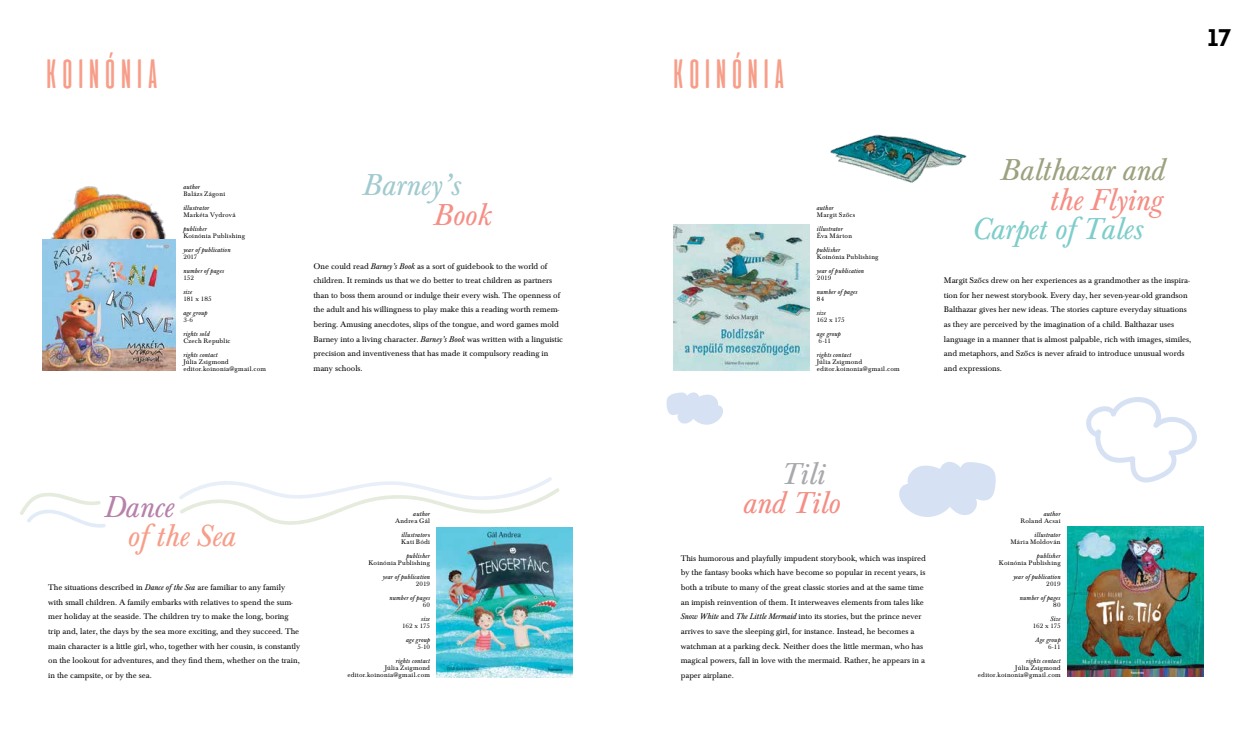
<style>
.page{position:relative;width:1248px;height:738px;background:#fff}
.page>*{position:absolute;margin:0;border:0;box-sizing:border-box;transform-origin:0 0}
.t1{font:40.7px "aliensandcows";letter-spacing:-.05em;color:#f79d88}
.t2{font:italic 31.3px "Baskerville H Regular";letter-spacing:-.005em;color:#f58e85}
.t3{font:italic 31.3px "Baskerville H Regular";letter-spacing:-.005em;color:#7dcdca}
.t4{font:italic 31.3px "Baskerville H Regular";letter-spacing:-.005em;color:#9da17f}
.t5{font:italic 31.3px "Baskerville H Regular";letter-spacing:-.005em;color:#a1cacf}
.t6{font:italic 31.3px "Baskerville H Regular";letter-spacing:-.005em;color:#f79d88}
.t7{font:italic 31.3px "Baskerville H Regular";letter-spacing:-.005em;color:#b781aa}
.t8{font:italic 31.3px "Baskerville H Regular";color:#a7a9ac}
.t9{font:700 24px "Intro";color:#000}
.t10{font:8.5px/14.6px "Baskerville H Regular";letter-spacing:-.005em;color:#000}
.t11{font:6.8px/7px "Baskerville H Regular";letter-spacing:.03em;color:#000}
.t12{font:italic 6.8px/14px "Baskerville H Regular";letter-spacing:.02em;color:#000;text-align:right}
.s1{font-style:italic}
.s2{font-style:normal}
</style>
<div class="page">
<img style="left:42px;top:186px;width:134px;height:56px">
<img style="left:674px;top:224px;width:135px;height:146px">
<img style="left:43px;top:239px;width:132px;height:131px">
<img style="left:437px;top:527px;width:136px;height:150px">
<img style="left:1067px;top:526px;width:136px;height:149px">
<svg style="left:1086px;top:397px;width:111px;height:85px"></svg>
<svg style="left:899px;top:462px;width:96px;height:55px"></svg>
<svg style="left:666px;top:392px;width:57px;height:32px"></svg>
<svg style="left:20px;top:493px;width:86px;height:35px"></svg>
<svg style="left:179px;top:477px;width:380px;height:48px"></svg>
<img style="left:830px;top:134px;width:137px;height:49px">
<h1 class="t1" style="left:43px;top:52px;width:120px">KOINÓNIA</h1>
<p class="t12" style="left:183px;top:180px;width:18px">author</p>
<p class="t11" style="left:183px;top:190px;width:43px">Balázs Zágoni</p>
<p class="t12" style="left:183px;top:201px;width:28px">illustrator</p>
<p class="t11" style="left:183px;top:211px;width:54px">Markéta Vydrová</p>
<p class="t12" style="left:183px;top:222px;width:25px">publisher</p>
<p class="t11" style="left:183px;top:232px;width:63px">Koinónia Publishing</p>
<p class="t12" style="left:183px;top:243px;width:49px">year of publication</p>
<p class="t11" style="left:183px;top:253px;width:16px">2017</p>
<p class="t12" style="left:183px;top:264px;width:42px">number of pages</p>
<p class="t11" style="left:183px;top:274px;width:12px">152</p>
<p class="t12" style="left:183px;top:285px;width:11px">size</p>
<p class="t11" style="left:183px;top:295px;width:30px">181 x 185</p>
<p class="t12" style="left:183px;top:306px;width:26px">age group</p>
<p class="t11" style="left:183px;top:316px;width:11px">3-6</p>
<p class="t12" style="left:183px;top:327px;width:28px">rights sold</p>
<p class="t11" style="left:183px;top:337px;width:49px">Czech Republic</p>
<p class="t12" style="left:183px;top:348px;width:36px">rights contact</p>
<p class="t11" style="left:183px;top:358px;width:84px">Júlia Zsigmond editor.koinonia@gmail.com</p>
<h2 class="t5" style="left:363px;top:168px;width:100px">Barney’s</h2>
<h2 class="t2" style="left:434px;top:197px;width:59px">Book</h2>
<p class="t10" style="left:313px;top:258px;width:251px">One could read <span class="s1">Barney’s Book</span> as a sort of guidebook to the world of children. It reminds us that we do better to treat children as partners than to boss them around or indulge their every wish. The openness of the adult and his willingness to play make this a reading worth remem&shy;bering. Amusing anecdotes, slips of the tongue, and word games mold Barney into a living character. <span class="s1">Barney’s Book</span> was written with a linguistic precision and inventiveness that has made it compulsory reading in many schools.</p>
<h2 class="t7" style="left:105px;top:489px;width:71px">Dance</h2>
<h2 class="t6" style="left:128px;top:518px;width:110px">of the Sea</h2>
<p class="t10" style="left:48px;top:579px;width:253px">The situations described in <span class="s1">Dance of the Sea</span> are familiar to any family with small children. A family embarks with relatives to spend the sum&shy;mer holiday at the seaside. The children try to make the long, boring trip and, later, the days by the sea more exciting, and they succeed. The main character is a little girl, who, together with her cousin, is constantly on the lookout for adventures, and they find them, whether on the train, in the campsite, or by the sea.</p>
<p class="t12" style="left:413px;top:506px;width:18px">author</p>
<p class="t12" style="left:395px;top:513px;width:37px"><span class="s2">Andrea Gál </span>illustrator<span class="s2">s</span></p>
<p class="t11" style="left:401px;top:538px;width:30px">Kati Bódi</p>
<p class="t12" style="left:406px;top:548px;width:25px">publisher</p>
<p class="t11" style="left:368px;top:559px;width:63px">Koinónia Publishing</p>
<p class="t12" style="left:383px;top:569px;width:49px">year of publication</p>
<p class="t11" style="left:416px;top:580px;width:16px">2019</p>
<p class="t12" style="left:389px;top:590px;width:42px">number of pages</p>
<p class="t11" style="left:422px;top:601px;width:9px">60</p>
<p class="t12" style="left:421px;top:611px;width:11px">size</p>
<p class="t11" style="left:402px;top:622px;width:29px">162 x 175</p>
<p class="t12" style="left:406px;top:632px;width:26px">age group</p>
<p class="t11" style="left:417px;top:643px;width:14px">5-10</p>
<p class="t12" style="left:395px;top:653px;width:36px">rights contact</p>
<p class="t11" style="left:347px;top:664px;width:84px;text-align:right">Júlia Zsigmond editor.koinonia@gmail.com</p>
<h1 class="t1" style="left:669px;top:52px;width:120px">KOINÓNIA</h1>
<p class="t12" style="left:816px;top:201px;width:18px">author</p>
<p class="t11" style="left:816px;top:211px;width:40px">Margit Szôcs</p>
<p class="t12" style="left:816px;top:222px;width:28px">illustrator</p>
<p class="t11" style="left:816px;top:232px;width:37px">Éva Márton</p>
<p class="t12" style="left:816px;top:243px;width:25px">publisher</p>
<p class="t11" style="left:816px;top:253px;width:63px">Koinónia Publishing</p>
<p class="t12" style="left:816px;top:264px;width:49px">year of publication</p>
<p class="t11" style="left:816px;top:274px;width:16px">2019</p>
<p class="t12" style="left:816px;top:285px;width:42px">number of pages</p>
<p class="t11" style="left:816px;top:295px;width:9px">84</p>
<p class="t12" style="left:816px;top:306px;width:11px">size</p>
<p class="t11" style="left:816px;top:316px;width:29px">162 x 175</p>
<p class="t12" style="left:816px;top:327px;width:26px">age group</p>
<p class="t11" style="left:818px;top:337px;width:14px">6-11</p>
<p class="t12" style="left:816px;top:348px;width:36px">rights contact</p>
<p class="t11" style="left:816px;top:358px;width:84px">Júlia Zsigmond editor.koinonia@gmail.com</p>
<h3 class="t9" style="left:1207px;top:22px;width:25px">17</h3>
<h2 class="t4" style="left:1001px;top:152px;width:166px">Balthazar and</h2>
<h2 class="t2" style="left:1049px;top:182px;width:115px">the Flying</h2>
<h2 class="t3" style="left:972px;top:211px;width:172px">Carpet of Tales</h2>
<p class="t10" style="left:943px;top:273px;width:249px">Margit Szôcs drew on her experiences as a grandmother as the inspira&shy;tion for her newest storybook. Every day, her seven-year-old grandson Balthazar gives her new ideas. The stories capture everyday situations as they are perceived by the imagination of a child. Balthazar uses language in a manner that is almost palpable, rich with images, similes, and metaphors, and Szôcs is never afraid to introduce unusual words and expressions.</p>
<h2 class="t8" style="left:782px;top:456px;width:45px">Tili</h2>
<h2 class="t2" style="left:743px;top:486px;width:99px">and Tilo</h2>
<p class="t10" style="left:680px;top:550px;width:247px">This humorous and playfully impudent storybook, which was inspired by the fantasy books which have become so popular in recent years, is both a tribute to many of the great classic stories and at the same time an impish reinvention of them. It interweaves elements from tales like <span class="s1">Snow White</span> and <span class="s1">The Little Mermaid</span> into its stories, but the prince never arrives to save the sleeping girl, for instance. Instead, he becomes a watchman at a parking deck. Neither does the little merman, who has magical powers, fall in love with the mermaid. Rather, he appears in a paper airplane.</p>
<p class="t12" style="left:1043px;top:506px;width:18px">author</p>
<p class="t11" style="left:1020px;top:517px;width:42px">Roland Acsai</p>
<p class="t12" style="left:1034px;top:527px;width:28px">illustrator</p>
<p class="t11" style="left:1010px;top:538px;width:52px">Mária Moldován</p>
<p class="t12" style="left:1036px;top:548px;width:25px">publisher</p>
<p class="t11" style="left:998px;top:559px;width:63px">Koinónia Publishing</p>
<p class="t12" style="left:1013px;top:569px;width:49px">year of publication</p>
<p class="t11" style="left:1046px;top:580px;width:16px">2019</p>
<p class="t12" style="left:1019px;top:590px;width:42px">number of pages</p>
<p class="t11" style="left:1053px;top:601px;width:9px">80</p>
<p class="t12" style="left:1050px;top:611px;width:12px">Size</p>
<p class="t11" style="left:1032px;top:622px;width:29px">162 x 175</p>
<p class="t12" style="left:1035px;top:632px;width:27px">Age group</p>
<p class="t11" style="left:1048px;top:643px;width:14px">6-11</p>
<p class="t12" style="left:1026px;top:653px;width:36px">rights contact</p>
<p class="t11" style="left:977px;top:664px;width:84px;text-align:right">Júlia Zsigmond editor.koinonia@gmail.com</p>
</div>
